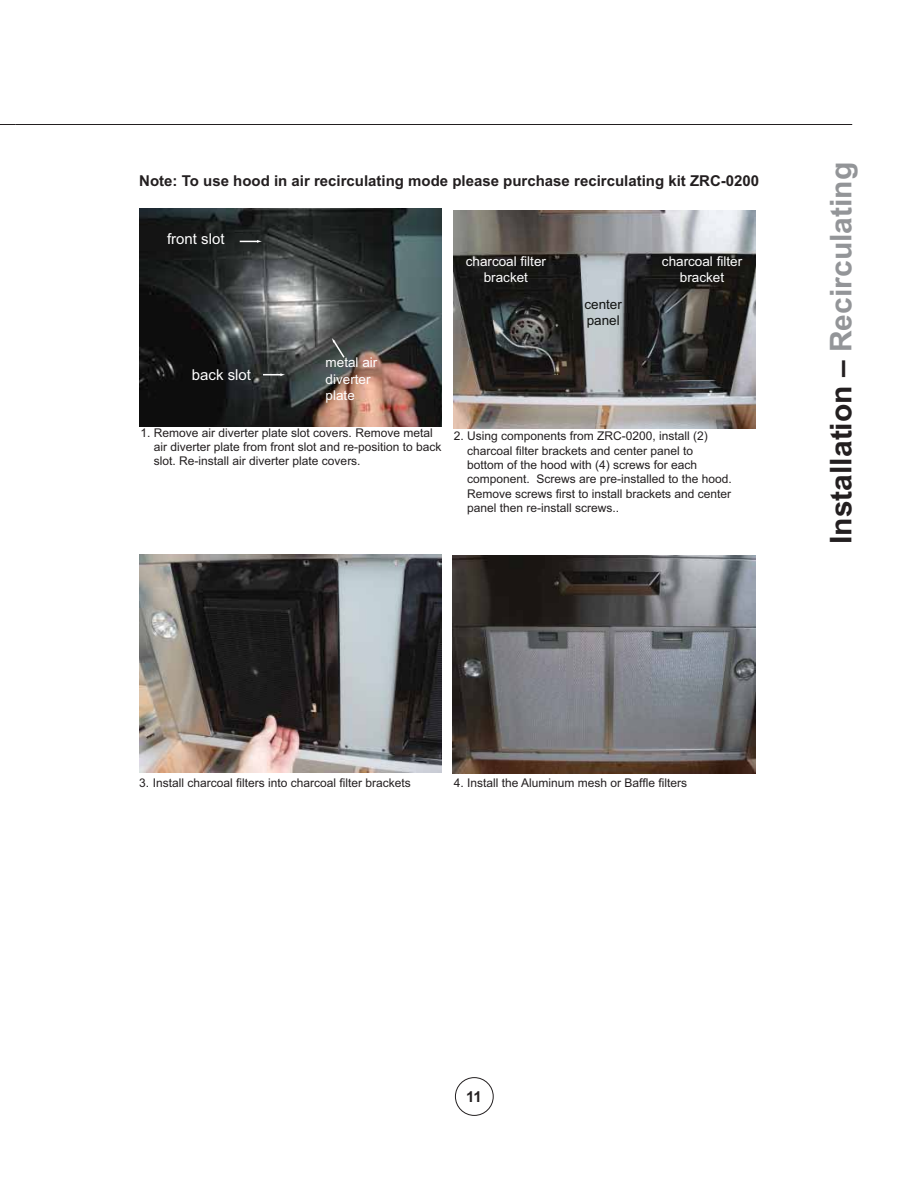
<style>
.page{position:relative;width:918px;height:1188px;background:#fff}
.page>*{position:absolute;margin:0;border:0;box-sizing:border-box;transform-origin:0 0}
.t1{font:700 30px "Arial";color:#231f20}
.t2{font:700 15px "Arial";color:#231f20}
.t3{font:15px "Arial";color:#fff}
.t4{font:13.5px/16.2px "Arial";color:#fff;text-align:center}
.t5{font:13.5px/16.2px "Arial";color:#111311}
.t6{font:12px/14.4px "Arial";color:#231f20}
.s1{color:#939598}
</style>
<div class="page">
<hr style="left:15px;top:124px;width:837px;height:1px;background:#231f20">
<svg style="left:0;top:124px;width:15px;height:1px"></svg>
<div style="left:455px;top:1077px;width:38px;height:39px;border:1px solid #231f20;border-radius:50%"></div>
<img style="left:454px;top:211px;width:302px;height:218px">
<img style="left:139px;top:554px;width:302px;height:218px">
<img style="left:453px;top:555px;width:303px;height:219px">
<img style="left:140px;top:208px;width:301px;height:219px">
<svg style="left:240px;top:240px;width:22px;height:3px"></svg>
<svg style="left:263px;top:373px;width:22px;height:3px"></svg>
<svg style="left:332px;top:338px;width:14px;height:21px"></svg>
<p class="t2" style="left:139px;top:175px;width:621px">Note: To use hood in air recirculating mode please purchase recirculating kit ZRC-0200</p>
<p class="t3" style="left:167px;top:233px;width:59px">front slot</p>
<p class="t3" style="left:192px;top:369px;width:61px">back slot</p>
<p class="t4" style="left:326px;top:356px;width:53px;text-align:left">metal air diverter plate</p>
<p class="t6" style="left:154px;top:426px;width:289px;text-indent:-13px">1. Remove air diverter plate slot covers. Remove metal air diverter plate from front slot and re-position to back slot. Re-install air diverter plate covers.</p>
<p class="t4" style="left:466px;top:255px;width:82px">charcoal filter bracket</p>
<p class="t5" style="left:584px;top:297px;width:39px">center panel</p>
<p class="t4" style="left:662px;top:255px;width:82px">charcoal filter bracket</p>
<p class="t6" style="left:467px;top:430px;width:266px;text-indent:-13px">2. Using components from ZRC-0200, install (2) charcoal filter brackets and center panel to bottom of the hood with (4) screws for each component. Screws are pre-installed to the hood.<br>Remove screws first to install brackets and center panel then re-install screws..</p>
<h1 class="t1" style="left:830px;top:544px;width:383px;rotate:-90deg">Installation – <span class="s1">Recirculating</span></h1>
<p class="t6" style="left:139px;top:777px;width:273px">3. Install charcoal filters into charcoal filter brackets</p>
<p class="t6" style="left:454px;top:777px;width:235px">4. Install the Aluminum mesh or Baffle filters</p>
<p class="t2" style="left:466px;top:1091px;width:17px">11</p>
</div>
